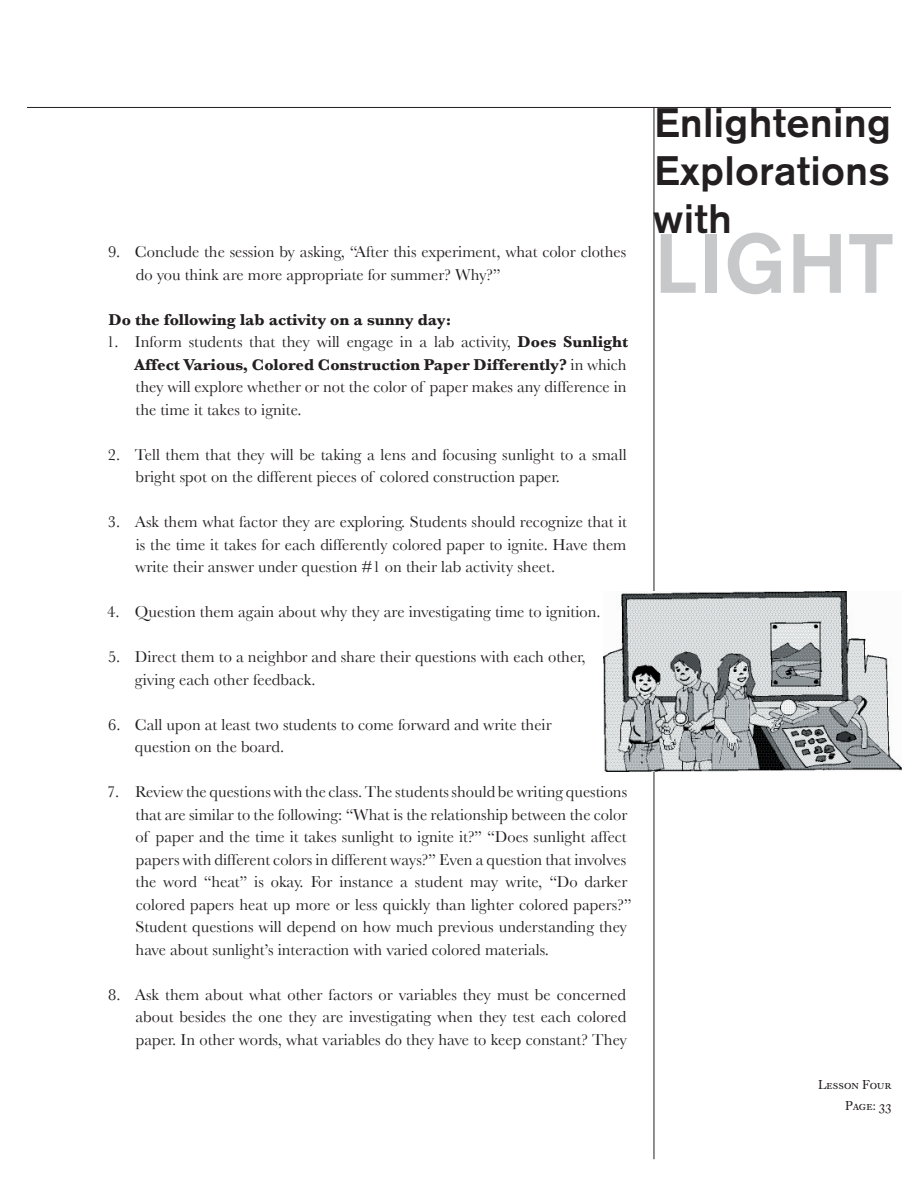
<style>
.page{position:relative;width:918px;height:1188px;background:#fff}
.page>*{position:absolute;margin:0;border:0;box-sizing:border-box;transform-origin:0 0}
.t1{font:700 82.5px "Akzidenz Grotesk";letter-spacing:.03em;color:#c7c8ca}
.t2{font:700 40.5px/48px "Akzidenz Grotesk";letter-spacing:.02em;color:#231f20;text-align:justify}
.t3{font:16.5px/22.5px "Baskerville";color:#231f20}
.t4{font:700 16.5px "Baskerville";color:#231f20}
.t5{font:12.75px/21px "Caslon Book BE Regular SC";color:#231f20;text-align:right}
.s1{font-weight:700}
</style>
<div class="page">
<hr style="left:27px;top:107px;width:864px;height:1px;background:#231f20">
<hr style="left:654px;top:108px;width:1px;height:1051px;background:#231f20">
<img style="left:603px;top:592px;width:298px;height:179px">
<p class="t3" style="left:136px;top:240px;width:492px;text-indent:-28px">9. Conclude the session by asking, “After this experiment, what color clothes do you think are more appropriate for summer? Why?”</p>
<p class="t4" style="left:108px;top:310px;width:344px">Do the following lab activity on a sunny day:</p>
<p class="t3" style="left:135px;top:330px;width:495px;text-align:justify;text-indent:-28px">1. Inform students that they will engage in a lab activity, <span class="s1">Does Sunlight Affect Various, Colored Construction Paper Differently?</span> in which they will explore whether or not the color of paper makes any difference in the time it takes to ignite.</p>
<p class="t3" style="left:136px;top:443px;width:493px;text-indent:-28px">2. Tell them that they will be taking a lens and focusing sunlight to a small bright spot on the different pieces of colored construction paper.</p>
<p class="t3" style="left:135px;top:510px;width:493px;text-align:justify;text-indent:-28px">3. Ask them what factor they are exploring. Students should recognize that it is the time it takes for each differently colored paper to ignite. Have them write their answer under question #1 on their lab activity sheet.</p>
<p class="t3" style="left:107px;top:600px;width:495px">4. Question them again about why they are investigating time to ignition.</p>
<p class="t3" style="left:135px;top:645px;width:452px;text-indent:-27px">5. Direct them to a neighbor and share their questions with each other, giving each other feedback.</p>
<p class="t3" style="left:135px;top:713px;width:418px;text-indent:-27px">6. Call upon at least two students to come forward and write their question on the board.</p>
<p class="t3" style="left:135px;top:780px;width:498px;text-indent:-28px">7. Review the questions with the class. The students should be writing questions that are similar to the following: “What is the relationship between the color of paper and the time it takes sunlight to ignite it?” “Does sunlight affect papers with different colors in different ways?” Even a question that involves the word “heat” is okay. For instance a student may write, “Do darker colored papers heat up more or less quickly than lighter colored papers?” Student questions will depend on how much previous understanding they have about sunlight’s interaction with varied colored materials.</p>
<p class="t3" style="left:136px;top:983px;width:493px;text-align:justify;text-indent:-27px">8. Ask them about what other factors or variables they must be concerned about besides the one they are investigating when they test each colored paper. In other words, what variables do they have to keep constant? They</p>
<h2 class="t2" style="left:653px;top:98px;width:239px">Enlightening Explorations with</h2>
<h1 class="t1" style="left:655px;top:215px;width:239px">LIGHT</h1>
<p class="t5" style="left:818px;top:1074px;width:75px">Lesson Four<br>Page: 33</p>
</div>
